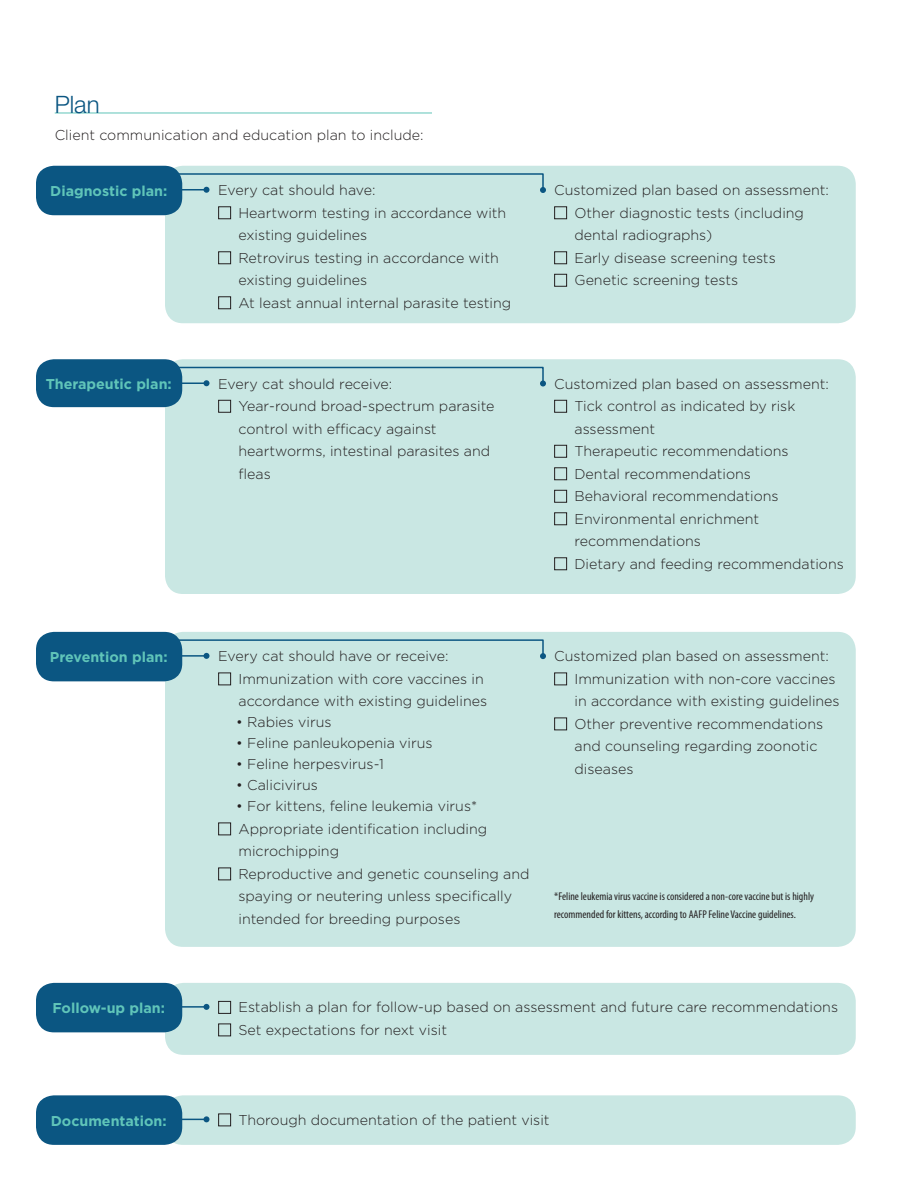
<style>
.page{position:relative;width:918px;height:1188px;background:#fff}
.page>*{position:absolute;margin:0;border:0;box-sizing:border-box;transform-origin:0 0}
.t1{font:300 24px "Helvetica Neue";color:#0b5682}
.t2{font:300 14.25px/22.5px "Gotham";color:#231f20}
.t3{font:700 14.25px "Gotham";color:#60c5b9}
.t4{font:condensed 11.25px/18px "Myriad Pro";color:#231f20}
</style>
<div class="page">
<div style="left:165px;top:983px;width:691px;height:72px;background:#c9e7e3;border-radius:18px"></div>
<div style="left:165px;top:1095px;width:691px;height:50px;background:#c9e7e3;border-radius:18px"></div>
<div style="left:165px;top:359px;width:691px;height:235px;background:#c9e7e3;border-radius:18px"></div>
<div style="left:165px;top:632px;width:691px;height:315px;background:#c9e7e3;border-radius:18px"></div>
<div style="left:165px;top:166px;width:691px;height:157px;background:#c9e7e3;border-radius:18px"></div>
<hr style="left:55px;top:113px;width:377px;height:1px;background:#60c5b9">
<hr style="left:165px;top:1006px;width:42px;height:2px;background:#0b5682">
<svg style="left:204px;top:1004px;width:6px;height:6px"></svg>
<div style="left:36px;top:983px;width:146px;height:49px;background:#0b5682;border-radius:18px"></div>
<div style="left:218px;top:1001px;width:13px;height:13px;border:1px solid #231f20"></div>
<div style="left:218px;top:1024px;width:13px;height:12px;border:1px solid #231f20"></div>
<hr style="left:165px;top:1119px;width:42px;height:1px;background:#0b5682">
<svg style="left:204px;top:1116px;width:6px;height:6px"></svg>
<div style="left:36px;top:1095px;width:146px;height:50px;background:#0b5682;border-radius:18px"></div>
<div style="left:218px;top:1114px;width:13px;height:12px;border:1px solid #231f20"></div>
<svg style="left:179px;top:366px;width:367px;height:20px"></svg>
<div style="left:36px;top:359px;width:146px;height:48px;background:#0b5682;border-radius:18px"></div>
<div style="left:218px;top:400px;width:13px;height:13px;border:1px solid #231f20"></div>
<div style="left:554px;top:400px;width:13px;height:13px;border:1px solid #231f20"></div>
<div style="left:554px;top:445px;width:13px;height:13px;border:1px solid #231f20"></div>
<div style="left:554px;top:467px;width:13px;height:13px;border:1px solid #231f20"></div>
<div style="left:554px;top:490px;width:13px;height:13px;border:1px solid #231f20"></div>
<div style="left:554px;top:512px;width:13px;height:13px;border:1px solid #231f20"></div>
<div style="left:554px;top:557px;width:13px;height:13px;border:1px solid #231f20"></div>
<svg style="left:179px;top:639px;width:367px;height:20px"></svg>
<div style="left:36px;top:632px;width:146px;height:49px;background:#0b5682;border-radius:18px"></div>
<div style="left:218px;top:673px;width:13px;height:12px;border:1px solid #231f20"></div>
<div style="left:218px;top:823px;width:13px;height:12px;border:1px solid #231f20"></div>
<div style="left:218px;top:868px;width:13px;height:12px;border:1px solid #231f20"></div>
<div style="left:554px;top:673px;width:13px;height:12px;border:1px solid #231f20"></div>
<div style="left:554px;top:718px;width:13px;height:12px;border:1px solid #231f20"></div>
<div style="left:218px;top:206px;width:13px;height:13px;border:1px solid #231f20"></div>
<div style="left:218px;top:251px;width:13px;height:13px;border:1px solid #231f20"></div>
<div style="left:218px;top:296px;width:13px;height:13px;border:1px solid #231f20"></div>
<div style="left:554px;top:206px;width:13px;height:13px;border:1px solid #231f20"></div>
<div style="left:554px;top:251px;width:13px;height:13px;border:1px solid #231f20"></div>
<div style="left:554px;top:274px;width:13px;height:13px;border:1px solid #231f20"></div>
<svg style="left:178px;top:172px;width:368px;height:21px"></svg>
<div style="left:36px;top:166px;width:146px;height:49px;background:#0b5682;border-radius:18px"></div>
<h1 class="t1" style="left:55px;top:89px;width:46px">Plan</h1>
<p class="t2" style="left:55px;top:123px;width:370px">Client communication and education plan to include:</p>
<p class="t3" style="left:50px;top:182px;width:118px">Diagnostic plan:</p>
<p class="t2" style="left:238px;top:178px;width:274px;text-indent:-20px">Every cat should have:<br>Heartworm testing in accordance with existing guidelines<br>Retrovirus testing in accordance with existing guidelines<br>At least annual internal parasite testing</p>
<p class="t2" style="left:574px;top:178px;width:256px;text-indent:-20px">Customized plan based on assessment:<br>Other diagnostic tests (including dental radiographs)<br>Early disease screening tests<br>Genetic screening tests</p>
<p class="t3" style="left:46px;top:374px;width:128px">Therapeutic plan:</p>
<p class="t2" style="left:238px;top:372px;width:257px;text-indent:-20px">Every cat should receive:<br>Year-round broad-spectrum parasite control with efficacy against heartworms, intestinal parasites and fleas</p>
<p class="t2" style="left:574px;top:372px;width:271px;text-indent:-20px">Customized plan based on assessment:<br>Tick control as indicated by risk assessment<br>Therapeutic recommendations<br>Dental recommendations<br>Behavioral recommendations<br>Environmental enrichment recommendations<br>Dietary and feeding recommendations</p>
<p class="t3" style="left:50px;top:648px;width:119px">Prevention plan:</p>
<p class="t2" style="left:238px;top:645px;width:250px;text-indent:-20px">Every cat should have or receive:<br>Immunization with core vaccines in accordance with existing guidelines</p>
<p class="t2" style="left:236px;top:711px;width:97px">• Rabies virus</p>
<p class="t2" style="left:236px;top:732px;width:198px">• Feline panleukopenia virus</p>
<p class="t2" style="left:236px;top:753px;width:149px">• Feline herpesvirus-1</p>
<p class="t2" style="left:236px;top:774px;width:83px">• Calicivirus</p>
<p class="t2" style="left:236px;top:795px;width:295px">• For kittens, feline leukemia virus* Appropriate identification including microchipping<br>Reproductive and genetic counseling and spaying or neutering unless specifically intended for breeding purposes</p>
<p class="t2" style="left:574px;top:645px;width:267px;text-indent:-20px">Customized plan based on assessment:<br>Immunization with non-core vaccines in accordance with existing guidelines<br>Other preventive recommendations and counseling regarding zoonotic diseases</p>
<p class="t4" style="left:554px;top:887px;width:261px">*Feline leukemia virus vaccine is considered a non-core vaccine but is highly recommended for kittens, according to AAFP Feline Vaccine guidelines.</p>
<p class="t3" style="left:53px;top:999px;width:114px">Follow-up plan:</p>
<p class="t2" style="left:238px;top:996px;width:601px">Establish a plan for follow-up based on assessment and future care recommendations<br>Set expectations for next visit</p>
<p class="t3" style="left:51px;top:1111px;width:117px">Documentation:</p>
<p class="t2" style="left:238px;top:1108px;width:313px">Thorough documentation of the patient visit</p>
</div>
